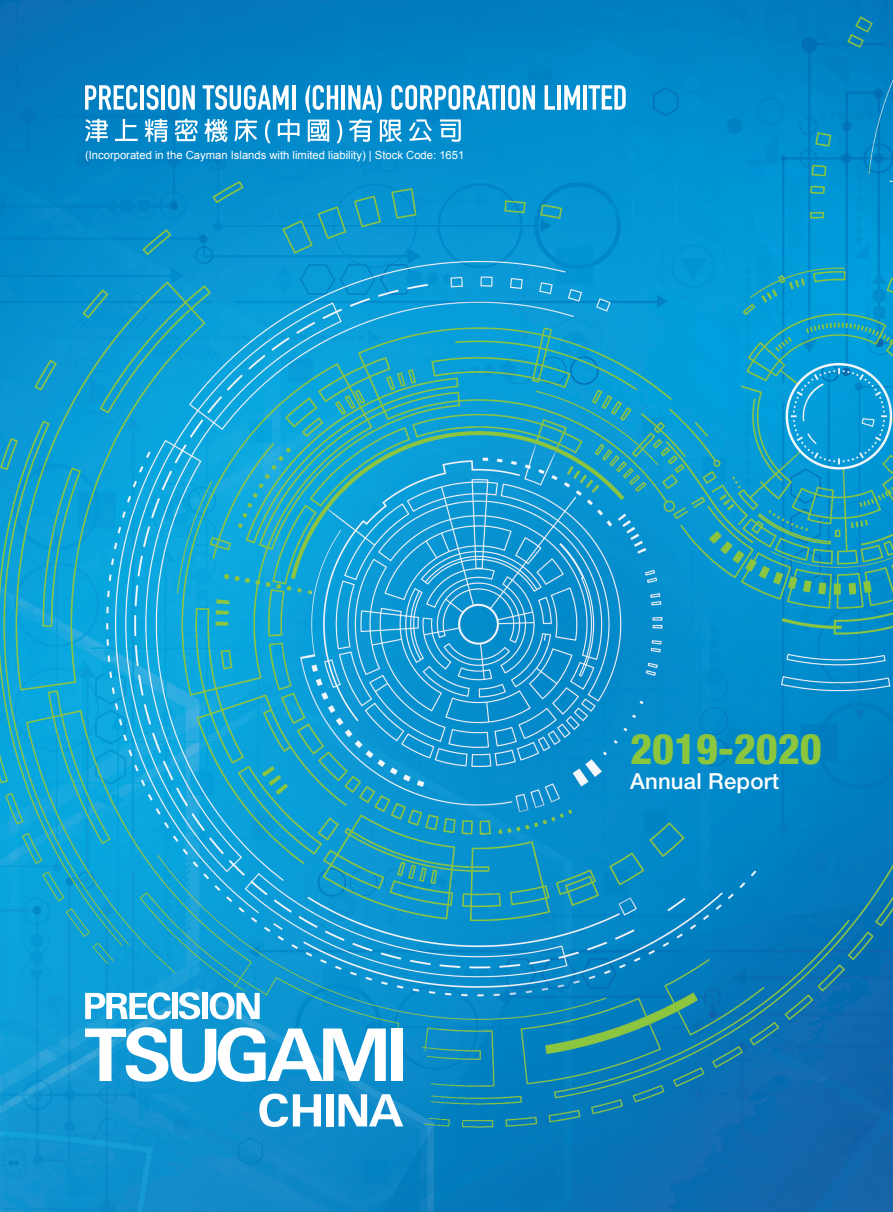
<style>
.page{position:relative;width:893px;height:1212px;background:#fff}
.page>*{position:absolute;margin:0;border:0;box-sizing:border-box;transform-origin:0 0}
.t1{font:800 condensed 42.3px "Helvetica Neue LT Std";color:#8bc63e}
.t2{font:500 22.2px "Helvetica Neue LT Std";letter-spacing:.01em;color:#fff}
.t3{font:11.25px "Arial";color:#fff}
</style>
<div class="page">
<img style="left:0;top:0;width:893px;height:1212px">
<svg style="left:85px;top:85px;width:52px;height:25px"></svg>
<hr style="left:140px;top:85px;width:4px;height:25px;background:#fff">
<svg style="left:147px;top:85px;width:12px;height:25px"></svg>
<hr style="left:161px;top:85px;width:4px;height:25px;background:#fff">
<svg style="left:168px;top:85px;width:27px;height:25px"></svg>
<svg style="left:203px;top:85px;width:86px;height:25px"></svg>
<hr style="left:292px;top:85px;width:3px;height:25px;background:#fff">
<svg style="left:305px;top:85px;width:33px;height:28px"></svg>
<hr style="left:342px;top:85px;width:3px;height:25px;background:#fff">
<svg style="left:348px;top:85px;width:34px;height:28px"></svg>
<svg style="left:391px;top:85px;width:109px;height:25px"></svg>
<hr style="left:501px;top:85px;width:4px;height:25px;background:#fff">
<svg style="left:508px;top:85px;width:27px;height:25px"></svg>
<svg style="left:545px;top:85px;width:10px;height:25px"></svg>
<hr style="left:557px;top:85px;width:4px;height:25px;background:#fff">
<svg style="left:564px;top:85px;width:16px;height:25px"></svg>
<hr style="left:583px;top:85px;width:4px;height:25px;background:#fff">
<svg style="left:589px;top:85px;width:37px;height:25px"></svg>
<svg style="left:85px;top:119px;width:23px;height:23px"></svg>
<svg style="left:115px;top:119px;width:23px;height:22px"></svg>
<svg style="left:145px;top:119px;width:23px;height:23px"></svg>
<svg style="left:174px;top:119px;width:24px;height:22px"></svg>
<svg style="left:204px;top:119px;width:24px;height:23px"></svg>
<svg style="left:234px;top:119px;width:23px;height:23px"></svg>
<svg style="left:265px;top:120px;width:6px;height:23px"></svg>
<svg style="left:278px;top:119px;width:21px;height:23px"></svg>
<svg style="left:308px;top:120px;width:21px;height:22px"></svg>
<svg style="left:337px;top:120px;width:5px;height:23px"></svg>
<svg style="left:349px;top:119px;width:23px;height:23px"></svg>
<svg style="left:380px;top:120px;width:22px;height:22px"></svg>
<svg style="left:409px;top:119px;width:23px;height:23px"></svg>
<svg style="left:440px;top:119px;width:21px;height:23px"></svg>
<svg style="left:85px;top:992px;width:86px;height:27px"></svg>
<div style="left:172px;top:993px;width:6px;height:26px;background:#fff"></div>
<svg style="left:179px;top:992px;width:21px;height:27px"></svg>
<div style="left:202px;top:993px;width:6px;height:26px;background:#fff"></div>
<svg style="left:210px;top:992px;width:50px;height:27px"></svg>
<svg style="left:85px;top:1027px;width:301px;height:55px"></svg>
<div style="left:391px;top:1028px;width:12px;height:53px;background:#fff"></div>
<svg style="left:259px;top:1093px;width:62px;height:34px"></svg>
<div style="left:326px;top:1094px;width:8px;height:32px;background:#fff"></div>
<svg style="left:339px;top:1094px;width:64px;height:32px"></svg>
<p class="t3" style="left:85px;top:147px;width:381px">(Incorporated in the Cayman Islands with limited liability) | Stock Code: 1651</p>
<h1 class="t1" style="left:630px;top:723px;width:193px">2019-2020</h1>
<h2 class="t2" style="left:630px;top:768px;width:151px">Annual Report</h2>
</div>
